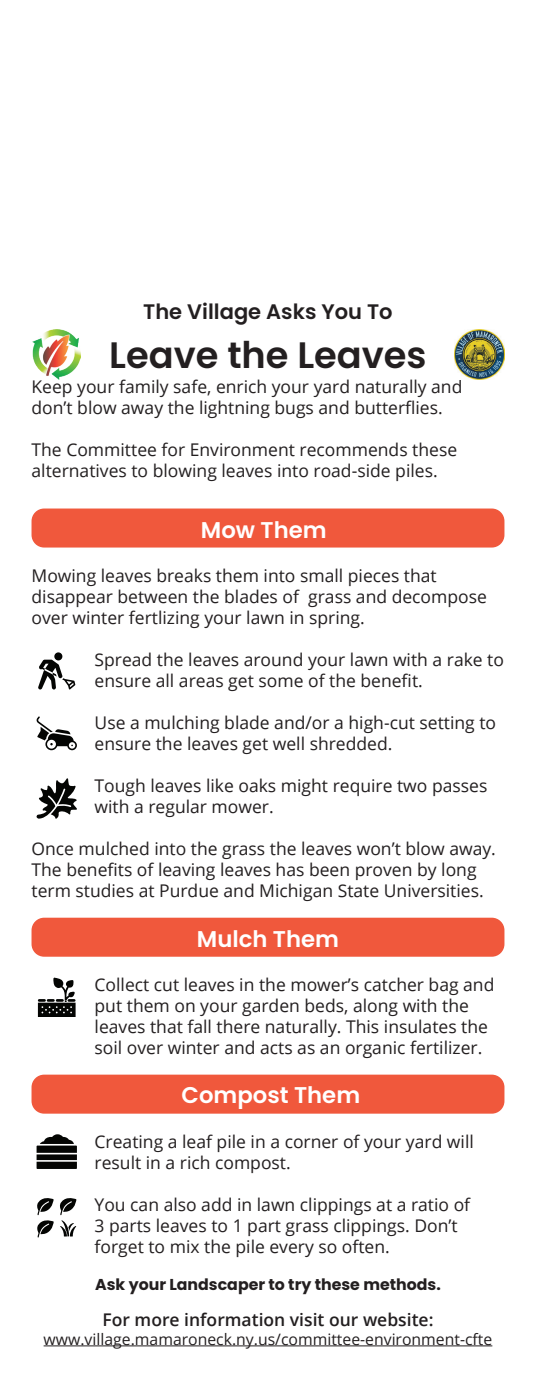
<style>
.page{position:relative;width:536px;height:1386px;background:#fff}
.page>*{position:absolute;margin:0;border:0;box-sizing:border-box;transform-origin:0 0}
.t1{font:600 36.75px "Poppins";color:#231f20}
.t2{font:600 22.75px "Poppins";color:#fff}
.t3{font:600 21px "Poppins";color:#231f20}
.t4{font:17.5px/21px "Open Sans";color:#231f20}
.t5{font:600 17.5px "Open Sans";color:#231f20}
.t6{font:15.75px "Open Sans";color:#231f20}
.t7{font:700 15.75px "Poppins";color:#231f20}
</style>
<div class="page">
<hr style="left:44px;top:1346px;width:448px;height:1px;background:#231f20">
<div style="left:32px;top:1075px;width:472px;height:39px;background:#f0583c;border-radius:13px"></div>
<div style="left:32px;top:918px;width:472px;height:39px;background:#f0583c;border-radius:13px"></div>
<div style="left:32px;top:509px;width:472px;height:39px;background:#f0583c;border-radius:13px"></div>
<img style="left:33px;top:329px;width:48px;height:51px">
<svg style="left:36px;top:716px;width:41px;height:34px"></svg>
<svg style="left:36px;top:778px;width:41px;height:41px"></svg>
<svg style="left:38px;top:652px;width:37px;height:38px"></svg>
<svg style="left:37px;top:1134px;width:40px;height:35px"></svg>
<svg style="left:38px;top:978px;width:38px;height:39px"></svg>
<svg style="left:37px;top:1198px;width:39px;height:39px"></svg>
<img style="left:454px;top:329px;width:50px;height:51px">
<p class="t3" style="left:143px;top:300px;width:251px">The Village Asks You To</p>
<h1 class="t1" style="left:109px;top:334px;width:319px">Leave the Leaves</h1>
<p class="t4" style="left:32px;top:375px;width:432px">Keep your family safe, enrich your yard naturally and don’t blow away the lightning bugs and butterflies.</p>
<p class="t4" style="left:32px;top:438px;width:427px">The Committee for Environment recommends these alternatives to blowing leaves into road-side piles.</p>
<h2 class="t2" style="left:201px;top:517px;width:127px">Mow Them</h2>
<p class="t4" style="left:32px;top:564px;width:457px">Mowing leaves breaks them into small pieces that disappear between the blades of grass and decompose over winter fertlizing your lawn in spring.</p>
<p class="t4" style="left:94px;top:648px;width:411px">Spread the leaves around your lawn with a rake to ensure all areas get some of the benefit.</p>
<p class="t4" style="left:94px;top:711px;width:403px">Use a mulching blade and/or a high-cut setting to ensure the leaves get well shredded.</p>
<p class="t4" style="left:94px;top:774px;width:394px">Tough leaves like oaks might require two passes with a regular mower.</p>
<p class="t4" style="left:32px;top:837px;width:465px">Once mulched into the grass the leaves won’t blow away.<br>The benefits of leaving leaves has been proven by long term studies at Purdue and Michigan State Universities.</p>
<h2 class="t2" style="left:197px;top:926px;width:144px">Mulch Them</h2>
<p class="t4" style="left:94px;top:974px;width:401px">Collect cut leaves in the mower’s catcher bag and put them on your garden beds, along with the leaves that fall there naturally. This insulates the soil over winter and acts as an organic fertilizer.</p>
<h2 class="t2" style="left:181px;top:1082px;width:180px">Compost Them</h2>
<p class="t4" style="left:94px;top:1130px;width:380px">Creating a leaf pile in a corner of your yard will result in a rich compost.</p>
<p class="t4" style="left:94px;top:1193px;width:377px">You can also add in lawn clippings at a ratio of<br>3 parts leaves to 1 part grass clippings. Don’t forget to mix the pile every so often.</p>
<p class="t7" style="left:95px;top:1276px;width:347px">Ask your Landscaper to try these methods.</p>
<p class="t5" style="left:102px;top:1307px;width:332px">For more information visit our website:</p>
<p class="t6" style="left:44px;top:1328px;width:450px">www.village.mamaroneck.ny.us/committee-environment-cfte</p>
</div>
